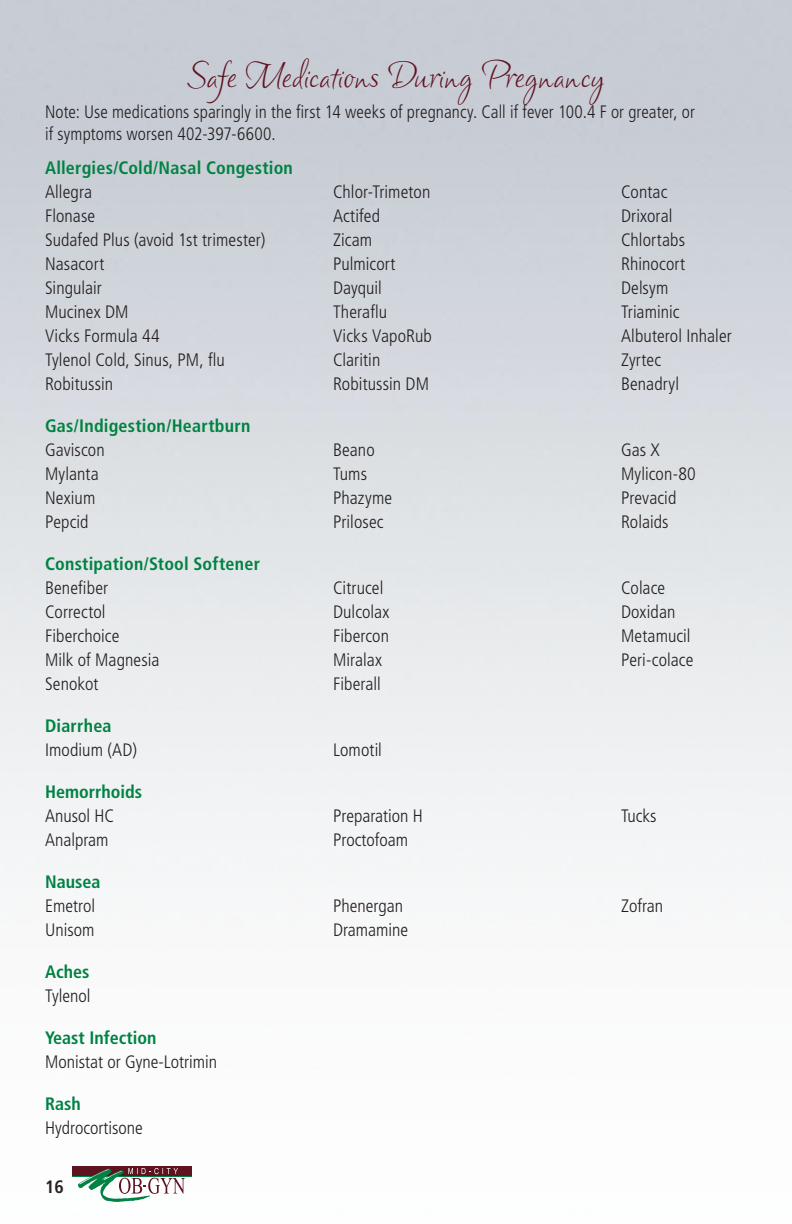
<style>
.page{position:relative;width:792px;height:1224px;background:#fff}
.page>*{position:absolute;margin:0;border:0;box-sizing:border-box;transform-origin:0 0}
.t1{font:36px "Clarissa";letter-spacing:-.005em;color:#5f1220}
.t2{font:300 condensed 18px/22px "Frutiger LT Std";letter-spacing:.005em;color:#231f20}
.t3{font:700 condensed 18px "Frutiger LT Std";letter-spacing:.01em;color:#008243}
.t4{font:700 condensed 18px "Frutiger LT Std";color:#231f20}
</style>
<div class="page">
<img style="left:0;top:0;width:792px;height:1177px">
<hr style="left:72px;top:1176px;width:119px;height:1px;background:#008243">
<div style="left:72px;top:1167px;width:119px;height:9px;background:#5f1220"></div>
<svg style="left:78px;top:1168px;width:107px;height:34px"></svg>
<div style="left:94px;top:821px;width:218px;height:12px;background:#f3f4f5"></div>
<svg style="left:94px;top:476px;width:604px;height:345px"></svg>
<h1 class="t1" style="left:188px;top:54px;width:418px">Safe Medications During Pregnancy</h1>
<p class="t2" style="left:45px;top:101px;width:651px">Note: Use medications sparingly in the first 14 weeks of pregnancy. Call if fever 100.4 F or greater, or if symptoms worsen 402-397-6600.</p>
<p class="t3" style="left:45px;top:157px;width:249px">Allergies/Cold/Nasal Congestion</p>
<p class="t2" style="left:45px;top:181px;width:49px">Allegra</p>
<p class="t2" style="left:333px;top:181px;width:99px">Chlor-Trimeton</p>
<p class="t2" style="left:621px;top:181px;width:48px">Contac</p>
<p class="t2" style="left:45px;top:205px;width:52px">Flonase</p>
<p class="t2" style="left:333px;top:205px;width:49px">Actifed</p>
<p class="t2" style="left:621px;top:205px;width:53px">Drixoral</p>
<p class="t2" style="left:45px;top:229px;width:222px">Sudafed Plus (avoid 1st trimester)</p>
<p class="t2" style="left:333px;top:229px;width:41px">Zicam</p>
<p class="t2" style="left:621px;top:229px;width:66px">Chlortabs</p>
<p class="t2" style="left:45px;top:253px;width:61px">Nasacort</p>
<p class="t2" style="left:333px;top:253px;width:64px">Pulmicort</p>
<p class="t2" style="left:621px;top:253px;width:66px">Rhinocort</p>
<p class="t2" style="left:45px;top:277px;width:58px">Singulair</p>
<p class="t2" style="left:333px;top:277px;width:50px">Dayquil</p>
<p class="t2" style="left:621px;top:277px;width:49px">Delsym</p>
<p class="t2" style="left:45px;top:301px;width:85px">Mucinex DM</p>
<p class="t2" style="left:333px;top:301px;width:56px">Theraflu</p>
<p class="t2" style="left:621px;top:301px;width:60px">Triaminic</p>
<p class="t2" style="left:45px;top:325px;width:116px">Vicks Formula 44</p>
<p class="t2" style="left:333px;top:325px;width:100px">Vicks VapoRub</p>
<p class="t2" style="left:621px;top:325px;width:112px">Albuterol Inhaler</p>
<p class="t2" style="left:45px;top:349px;width:181px">Tylenol Cold, Sinus, PM, flu</p>
<p class="t2" style="left:333px;top:349px;width:49px">Claritin</p>
<p class="t2" style="left:621px;top:349px;width:42px">Zyrtec</p>
<p class="t2" style="left:45px;top:373px;width:70px">Robitussin</p>
<p class="t2" style="left:333px;top:373px;width:98px">Robitussin DM</p>
<p class="t2" style="left:621px;top:373px;width:60px">Benadryl</p>
<p class="t3" style="left:45px;top:415px;width:207px">Gas/Indigestion/Heartburn</p>
<p class="t2" style="left:45px;top:439px;width:61px">Gaviscon</p>
<p class="t2" style="left:333px;top:439px;width:43px">Beano</p>
<p class="t2" style="left:621px;top:439px;width:40px">Gas X</p>
<p class="t2" style="left:45px;top:463px;width:55px">Mylanta</p>
<p class="t2" style="left:333px;top:463px;width:36px">Tums</p>
<p class="t2" style="left:621px;top:463px;width:76px">Mylicon-80</p>
<p class="t2" style="left:45px;top:487px;width:52px">Nexium</p>
<p class="t2" style="left:333px;top:487px;width:61px">Phazyme</p>
<p class="t2" style="left:621px;top:487px;width:57px">Prevacid</p>
<p class="t2" style="left:45px;top:511px;width:45px">Pepcid</p>
<p class="t2" style="left:333px;top:511px;width:52px">Prilosec</p>
<p class="t2" style="left:621px;top:511px;width:49px">Rolaids</p>
<p class="t3" style="left:45px;top:553px;width:217px">Constipation/Stool Softener</p>
<p class="t2" style="left:45px;top:577px;width:65px">Benefiber</p>
<p class="t2" style="left:333px;top:577px;width:52px">Citrucel</p>
<p class="t2" style="left:621px;top:577px;width:46px">Colace</p>
<p class="t2" style="left:45px;top:601px;width:62px">Correctol</p>
<p class="t2" style="left:333px;top:601px;width:58px">Dulcolax</p>
<p class="t2" style="left:621px;top:601px;width:56px">Doxidan</p>
<p class="t2" style="left:45px;top:625px;width:76px">Fiberchoice</p>
<p class="t2" style="left:333px;top:625px;width:58px">Fibercon</p>
<p class="t2" style="left:621px;top:625px;width:71px">Metamucil</p>
<p class="t2" style="left:45px;top:649px;width:116px">Milk of Magnesia</p>
<p class="t2" style="left:333px;top:649px;width:51px">Miralax</p>
<p class="t2" style="left:621px;top:649px;width:74px">Peri-colace</p>
<p class="t2" style="left:45px;top:673px;width:55px">Senokot</p>
<p class="t2" style="left:333px;top:673px;width:49px">Fiberall</p>
<p class="t3" style="left:45px;top:715px;width:68px">Diarrhea</p>
<p class="t2" style="left:45px;top:739px;width:94px">Imodium (AD)</p>
<p class="t2" style="left:333px;top:739px;width:50px">Lomotil</p>
<p class="t3" style="left:45px;top:781px;width:99px">Hemorrhoids</p>
<p class="t2" style="left:45px;top:805px;width:71px">Anusol HC</p>
<p class="t2" style="left:333px;top:805px;width:91px">Preparation H</p>
<p class="t2" style="left:621px;top:805px;width:37px">Tucks</p>
<p class="t2" style="left:45px;top:829px;width:65px">Analpram</p>
<p class="t2" style="left:333px;top:829px;width:77px">Proctofoam</p>
<p class="t3" style="left:45px;top:871px;width:57px">Nausea</p>
<p class="t2" style="left:45px;top:895px;width:52px">Emetrol</p>
<p class="t2" style="left:333px;top:895px;width:72px">Phenergan</p>
<p class="t2" style="left:621px;top:895px;width:44px">Zofran</p>
<p class="t2" style="left:45px;top:919px;width:51px">Unisom</p>
<p class="t2" style="left:333px;top:919px;width:77px">Dramamine</p>
<p class="t3" style="left:45px;top:961px;width:46px">Aches</p>
<p class="t2" style="left:45px;top:985px;width:47px">Tylenol</p>
<p class="t3" style="left:45px;top:1027px;width:113px">Yeast Infection</p>
<p class="t2" style="left:45px;top:1051px;width:174px">Monistat or Gyne-Lotrimin</p>
<p class="t3" style="left:45px;top:1093px;width:37px">Rash</p>
<p class="t2" style="left:45px;top:1117px;width:99px">Hydrocortisone</p>
<p class="t4" style="left:45px;top:1176px;width:20px">16</p>
</div>
